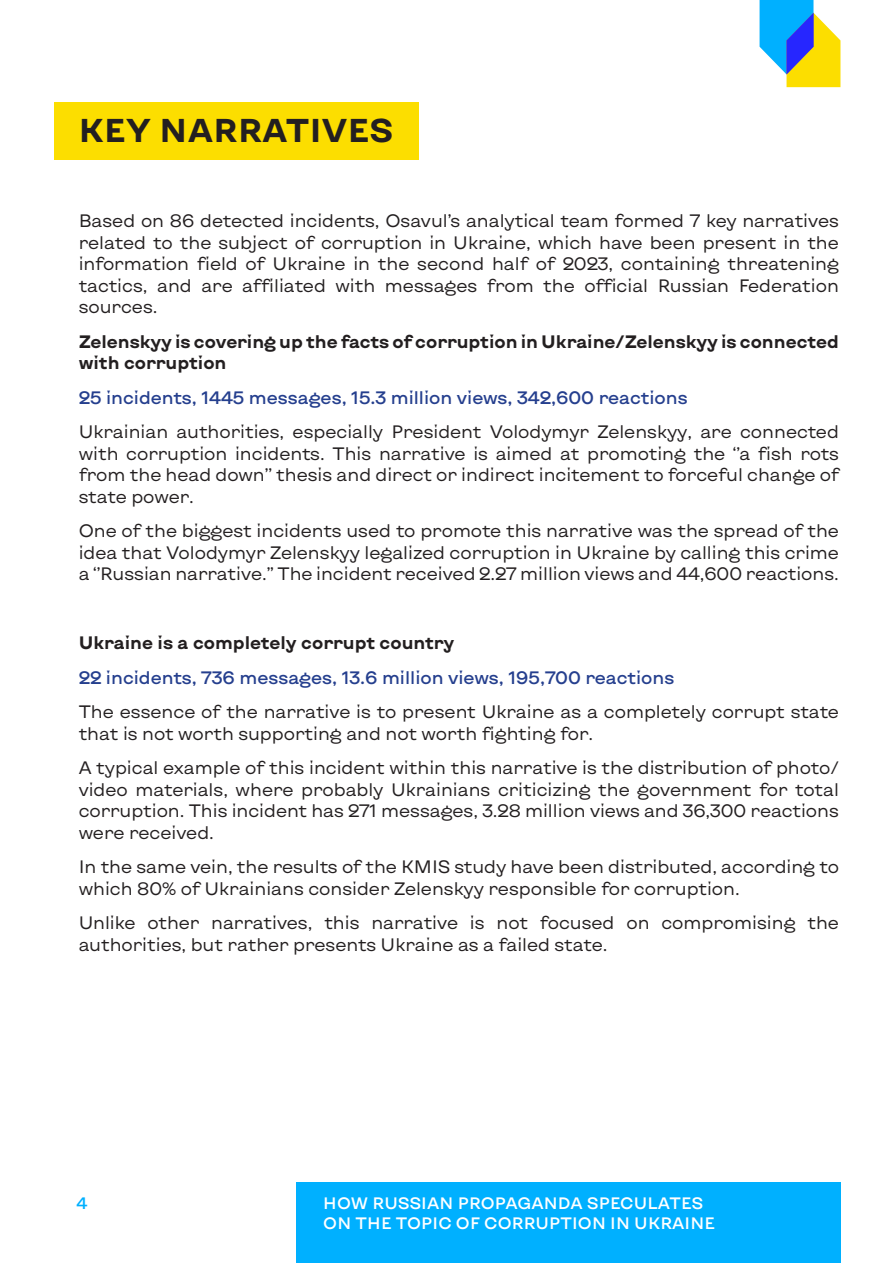
<style>
.page{position:relative;width:893px;height:1263px;background:#fff}
.page>*{position:absolute;margin:0;border:0;box-sizing:border-box;transform-origin:0 0}
.t1{font:700 33px "Kyiv Type Sans";letter-spacing:.01em;color:#231f20}
.t2{font:18px/21.6px "Kyiv Type Sans";color:#231f20;text-align:justify}
.t3{font:700 18px/21.6px "Kyiv Type Sans";color:#231f20}
.t4{font:500 18px "Kyiv Type Sans";color:#253f8e}
.t5{font:500 16.5px/20px "Kyiv Type Sans";letter-spacing:.01em;color:#fff}
.t6{font:500 16.5px "Kyiv Type Sans";color:#00b0ff}
</style>
<div class="page">
<div style="left:296px;top:1182px;width:544px;height:81px;background:#00b0ff"></div>
<svg style="left:760px;top:0;width:80px;height:87px"></svg>
<div style="left:54px;top:103px;width:364px;height:57px;background:#fcde00"></div>
<p class="t1" style="left:79px;top:108px;width:316px">KEY NARRATIVES</p>
<p class="t2" style="left:79px;top:209px;width:762px">Based on 86 detected incidents, Osavul’s analytical team formed 7 key narratives related to the subject of corruption in Ukraine, which have been present in the information field of Ukraine in the second half of 2023, containing threatening tactics, and are affiliated with messages from the official Russian Federation sources.</p>
<p class="t3" style="left:79px;top:330px;width:762px">Zelenskyy is covering up the facts of corruption in Ukraine/Zelenskyy is connected with corruption</p>
<p class="t4" style="left:79px;top:385px;width:610px">25 incidents, 1445 messages, 15.3 million views, 342,600 reactions</p>
<p class="t2" style="left:79px;top:420px;width:762px">Ukrainian authorities, especially President Volodymyr Zelenskyy, are connected with corruption incidents. This narrative is aimed at promoting the ‘’a fish rots from the head down’’ thesis and direct or indirect incitement to forceful change of state power.</p>
<p class="t2" style="left:79px;top:519px;width:762px">One of the biggest incidents used to promote this narrative was the spread of the idea that Volodymyr Zelenskyy legalized corruption in Ukraine by calling this crime a ‘’Russian narrative.’’ The incident received 2.27 million views and 44,600 reactions.</p>
<p class="t3" style="left:79px;top:631px;width:377px">Ukraine is a completely corrupt country</p>
<p class="t4" style="left:79px;top:665px;width:597px">22 incidents, 736 messages, 13.6 million views, 195,700 reactions</p>
<p class="t2" style="left:79px;top:700px;width:762px">The essence of the narrative is to present Ukraine as a completely corrupt state that is not worth supporting and not worth fighting for.</p>
<p class="t2" style="left:79px;top:756px;width:762px">A typical example of this incident within this narrative is the distribution of photo/ video materials, where probably Ukrainians criticizing the government for total corruption. This incident has 271 messages, 3.28 million views and 36,300 reactions were received.</p>
<p class="t2" style="left:79px;top:855px;width:762px">In the same vein, the results of the KMIS study have been distributed, according to which 80% of Ukrainians consider Zelenskyy responsible for corruption.</p>
<p class="t2" style="left:79px;top:911px;width:762px">Unlike other narratives, this narrative is not focused on compromising the authorities, but rather presents Ukraine as a failed state.</p>
<p class="t6" style="left:77px;top:1192px;width:12px">4</p>
<p class="t5" style="left:323px;top:1192px;width:393px">HOW RUSSIAN PROPAGANDA SPECULATES<br>ON THE TOPIC OF CORRUPTION IN UKRAINE</p>
</div>
